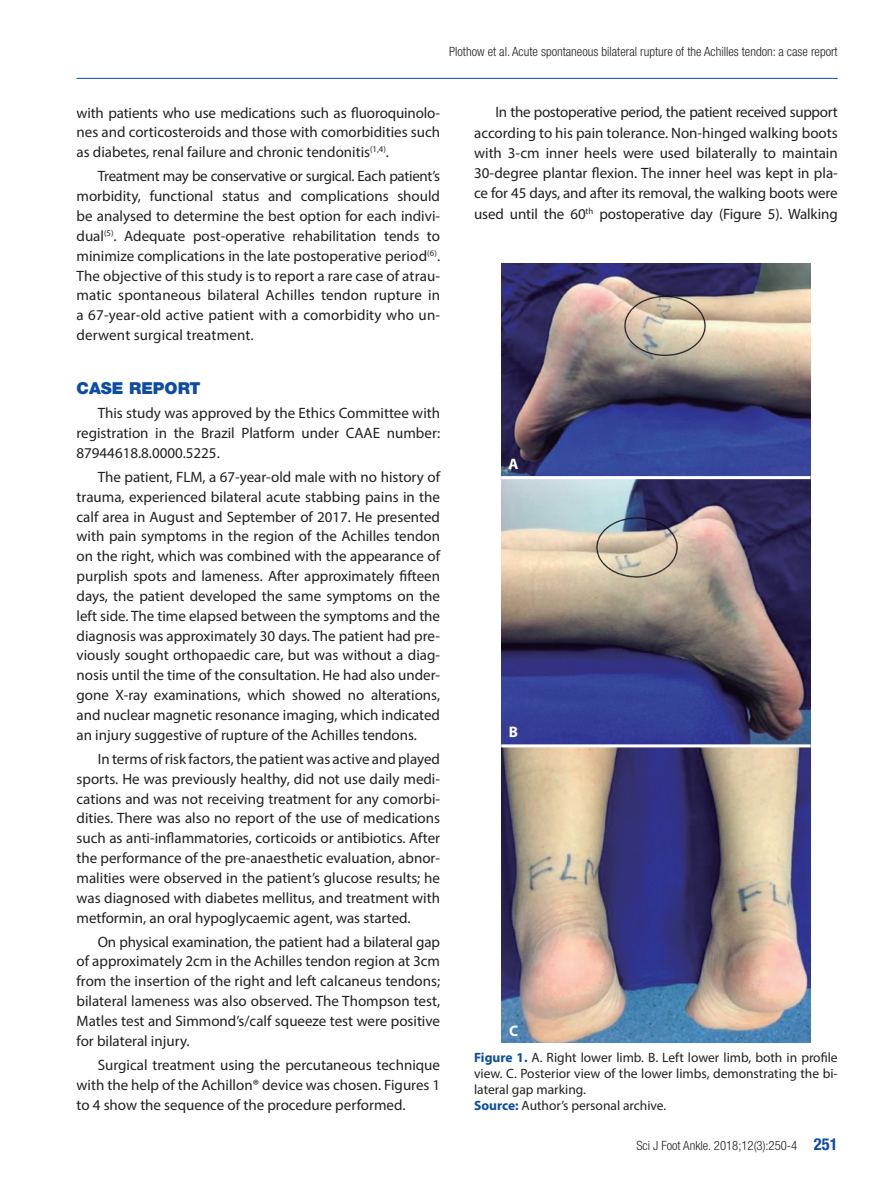
<style>
.page{position:relative;width:893px;height:1191px;background:#fff}
.page>*{position:absolute;margin:0;border:0;box-sizing:border-box;transform-origin:0 0}
.t1{font:900 16.5px "Helvetica Neue";color:#0d4da1}
.t2{font:700 15.3px "Myriad Pro";color:#fff}
.t3{font:15px/19.8px "Myriad Pro";color:#231f20;text-align:justify}
.t4{font:13.5px/16.2px "Myriad Pro";color:#231f20}
.t5{font:300 condensed 12.75px "Helvetica Neue";color:#231f20}
.s1{font-weight:700;color:#0d4da1}
.s2{font-weight:700;font-size:16.5px;color:#0d4da1}
</style>
<div class="page">
<hr style="left:77px;top:78px;width:761px;height:1px;background:#0d4da1">
<img style="left:501px;top:264px;width:310px;height:779px">
<hr style="left:501px;top:476px;width:310px;height:3px;background:#fff">
<hr style="left:501px;top:744px;width:310px;height:3px;background:#fff">
<p class="t5" style="left:449px;top:44px;width:390px">Plothow et al. Acute spontaneous bilateral rupture of the Achilles tendon: a case report</p>
<p class="t3" style="left:77px;top:102px;width:365px">with patients who use medications such as fluoroquinolo&shy;nes and corticosteroids and those with comorbidities such as diabetes, renal failure and chronic tendonitis<sup>(1,4)</sup>.</p>
<p class="t3" style="left:77px;top:166px;width:365px;text-indent:21px">Treatment may be conservative or surgical. Each patient’s morbidity, functional status and complications should be analysed to determine the best option for each indivi&shy;dual<sup>(5)</sup>. Adequate post-operative rehabilitation tends to minimize complications in the late postoperative period<sup>(6)</sup>.<br>The objective of this study is to report a rare case of atrau&shy;matic spontaneous bilateral Achilles tendon rupture in a 67-year-old active patient with a comorbidity who un&shy;derwent surgical treatment.</p>
<p class="t1" style="left:77px;top:378px;width:101px">CASE RE PORT</p>
<p class="t3" style="left:77px;top:403px;width:365px;text-indent:21px">This study was approved by the Ethics Committee with registration in the Brazil Platform under CAAE number:<br>87944618.8.0000.5225.</p>
<p class="t3" style="left:77px;top:467px;width:365px;text-indent:21px">The patient, FLM, a 67-year-old male with no history of trauma, experienced bilateral acute stabbing pains in the calf area in August and September of 2017. He presented with pain symptoms in the region of the Achilles tendon on the right, which was combined with the appearance of purplish spots and lameness. After approximately fifteen days, the patient developed the same symptoms on the left side. The time elapsed between the symptoms and the diagnosis was approximately 30 days. The patient had pre&shy;viously sought orthopaedic care, but was without a diag&shy;nosis until the time of the consultation. He had also under&shy;gone X-ray examinations, which showed no alterations, and nuclear magnetic resonance imaging, which indicated an injury suggestive of rupture of the Achilles tendons.</p>
<p class="t3" style="left:77px;top:748px;width:365px;text-indent:21px">In terms of risk factors, the patient was active and played sports. He was previously healthy, did not use daily medi&shy;cations and was not receiving treatment for any comorbi&shy;dities. There was also no report of the use of medications such as anti-inflammatories, corticoids or antibiotics. After the performance of the pre-anaesthetic evaluation, abnor&shy;malities were observed in the patient’s glucose results; he was diagnosed with diabetes mellitus, and treatment with metformin, an oral hypoglycaemic agent, was started.</p>
<p class="t3" style="left:77px;top:931px;width:365px;text-indent:21px">On physical examination, the patient had a bilateral gap of approximately 2cm in the Achilles tendon region at 3cm from the insertion of the right and left calcaneus tendons; bilateral lameness was also observed. The Thompson test, Matles test and Simmond’s/calf squeeze test were positive for bilateral injury.</p>
<p class="t3" style="left:77px;top:1054px;width:365px;text-indent:21px">Surgical treatment using the percutaneous technique with the help of the Achillon® device was chosen. Figures 1 to 4 show the sequence of the procedure performed.</p>
<p class="t3" style="left:474px;top:102px;width:365px;line-height:20.2px;text-indent:21px">In the postoperative period, the patient received support according to his pain tolerance. Non-hinged walking boots with 3-cm inner heels were used bilaterally to maintain 30-degree plantar flexion. The inner heel was kept in pla&shy;ce for 45 days, and after its removal, the walking boots were used until the 60<sup>th</sup> postoperative day (Figure 5). Walking</p>
<p class="t2" style="left:509px;top:454px;width:12px">A</p>
<p class="t2" style="left:509px;top:722px;width:11px">B</p>
<p class="t2" style="left:509px;top:1020px;width:11px">C</p>
<p class="t4" style="left:474px;top:1048px;width:365px"><span class="s1">Figure 1.</span> A. Right lower limb. B. Left lower limb, both in profile view. C. Posterior view of the lower limbs, demonstrating the bi&shy;lateral gap marking.<br><span class="s1">Source:</span> Author’s personal archive.</p>
<p class="t5" style="left:636px;top:1137px;width:203px">Sci J Foot Ankle. 2018;12(3):250-4 <span class="s2">251</span></p>
</div>
